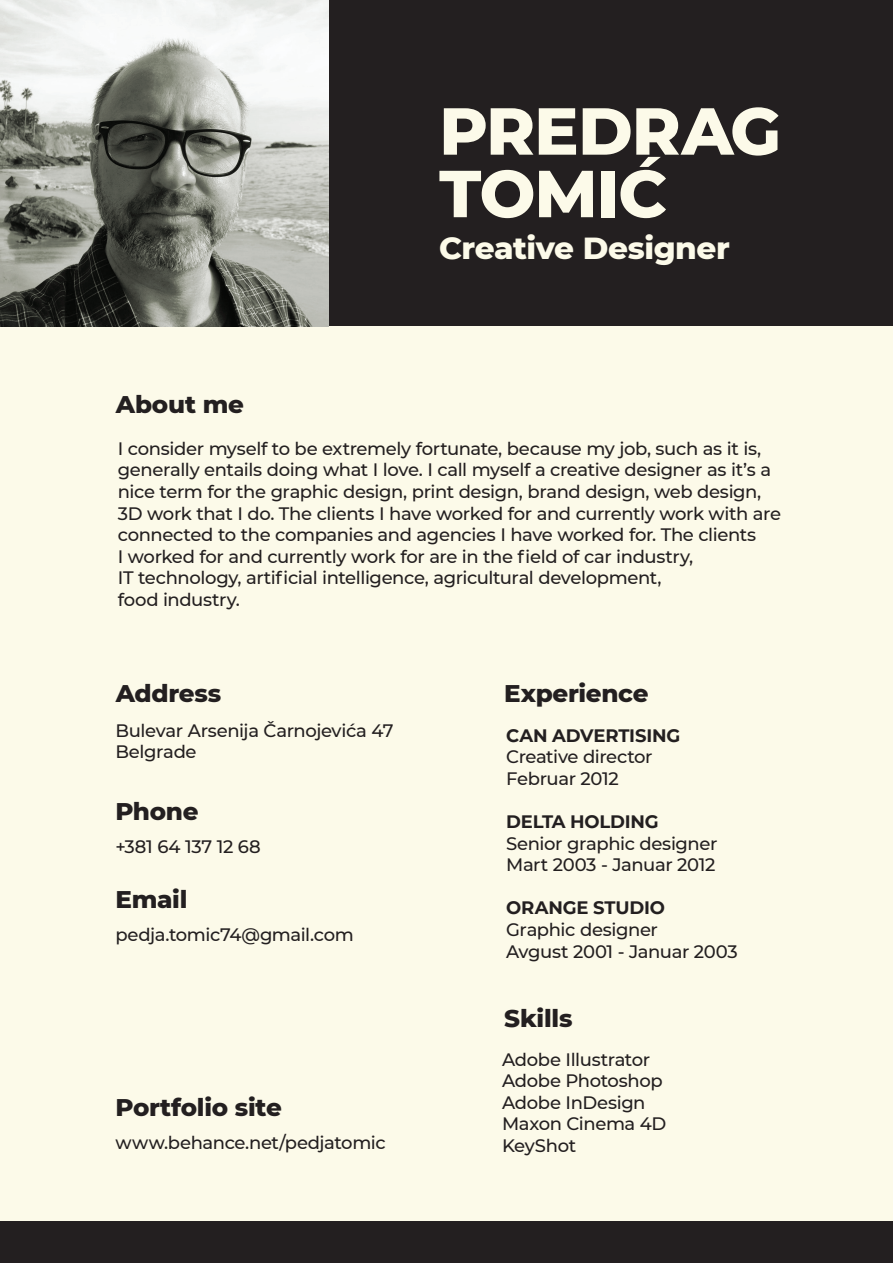
<style>
.page{position:relative;width:893px;height:1263px;background:#fcfae9}
.page>*{position:absolute;margin:0;border:0;box-sizing:border-box;transform-origin:0 0}
.t1{font:800 66.3px/62.6px "Montserrat";letter-spacing:-.015em;color:#fcfae9}
.t2{font:800 31.05px "Montserrat";letter-spacing:-.015em;color:#fcfae9}
.t3{font:800 24.6px "Montserrat";letter-spacing:-.01em;color:#231f20}
.t4{font:500 18px/21.6px "Montserrat";letter-spacing:-.02em;color:#231f20}
.t5{font:700 18px "Montserrat";letter-spacing:-.01em;color:#231f20}
</style>
<div class="page">
<div style="left:254px;top:0;width:639px;height:326px;background:#231f20"></div>
<img style="left:0;top:0;width:329px;height:327px">
<div style="left:0;top:1221px;width:893px;height:42px;background:#231f20"></div>
<h3 class="t3" style="left:116px;top:386px;width:130px">About me</h3>
<h1 class="t1" style="left:439px;top:96px;width:343px">PREDRAG<br>TOMIĆ</h1>
<h2 class="t2" style="left:439px;top:225px;width:292px">Creative Designer</h2>
<p class="t4" style="left:118px;top:437px;width:665px">I consider myself to be extremely fortunate, because my job, such as it is, generally entails doing what I love. I call myself a creative designer as it’s a nice term for the graphic design, print design, brand design, web design, 3D work that I do. The clients I have worked for and currently work with are connected to the companies and agencies I have worked for. The clients<br>I worked for and currently work for are in the field of car industry,<br>IT technology, artificial intelligence, agricultural development,<br>food industry.</p>
<h3 class="t3" style="left:116px;top:675px;width:107px">Address</h3>
<p class="t4" style="left:115px;top:719px;width:280px">Bulevar Arsenija Čarnojevića 47<br>Belgrade</p>
<h3 class="t3" style="left:115px;top:793px;width:85px">Phone</h3>
<p class="t4" style="left:115px;top:835px;width:147px">+381 64 137 12 68</p>
<h3 class="t3" style="left:115px;top:881px;width:74px">Email</h3>
<p class="t4" style="left:115px;top:923px;width:240px">pedja.tomic74@gmail.com</p>
<h3 class="t3" style="left:115px;top:1089px;width:168px">Portfolio site</h3>
<p class="t4" style="left:115px;top:1131px;width:272px">www.behance.net/pedjatomic</p>
<h3 class="t3" style="left:504px;top:675px;width:146px">Experience</h3>
<p class="t5" style="left:506px;top:722px;width:176px">CAN ADVERTISING</p>
<p class="t4" style="left:506px;top:745px;width:148px">Creative director<br>Februar 2012</p>
<p class="t5" style="left:506px;top:808px;width:154px">DELTA HOLDING</p>
<p class="t4" style="left:506px;top:832px;width:213px">Senior graphic designer<br>Mart 2003 - Januar 2012</p>
<p class="t5" style="left:506px;top:895px;width:160px">ORANGE STUDIO</p>
<p class="t4" style="left:506px;top:918px;width:233px">Graphic designer<br>Avgust 2001 - Januar 2003</p>
<h3 class="t3" style="left:504px;top:1000px;width:70px">Skills</h3>
<p class="t4" style="left:502px;top:1048px;width:166px">Adobe Illustrator<br>Adobe Photoshop<br>Adobe InDesign<br>Maxon Cinema 4D<br>KeyShot</p>
</div>
